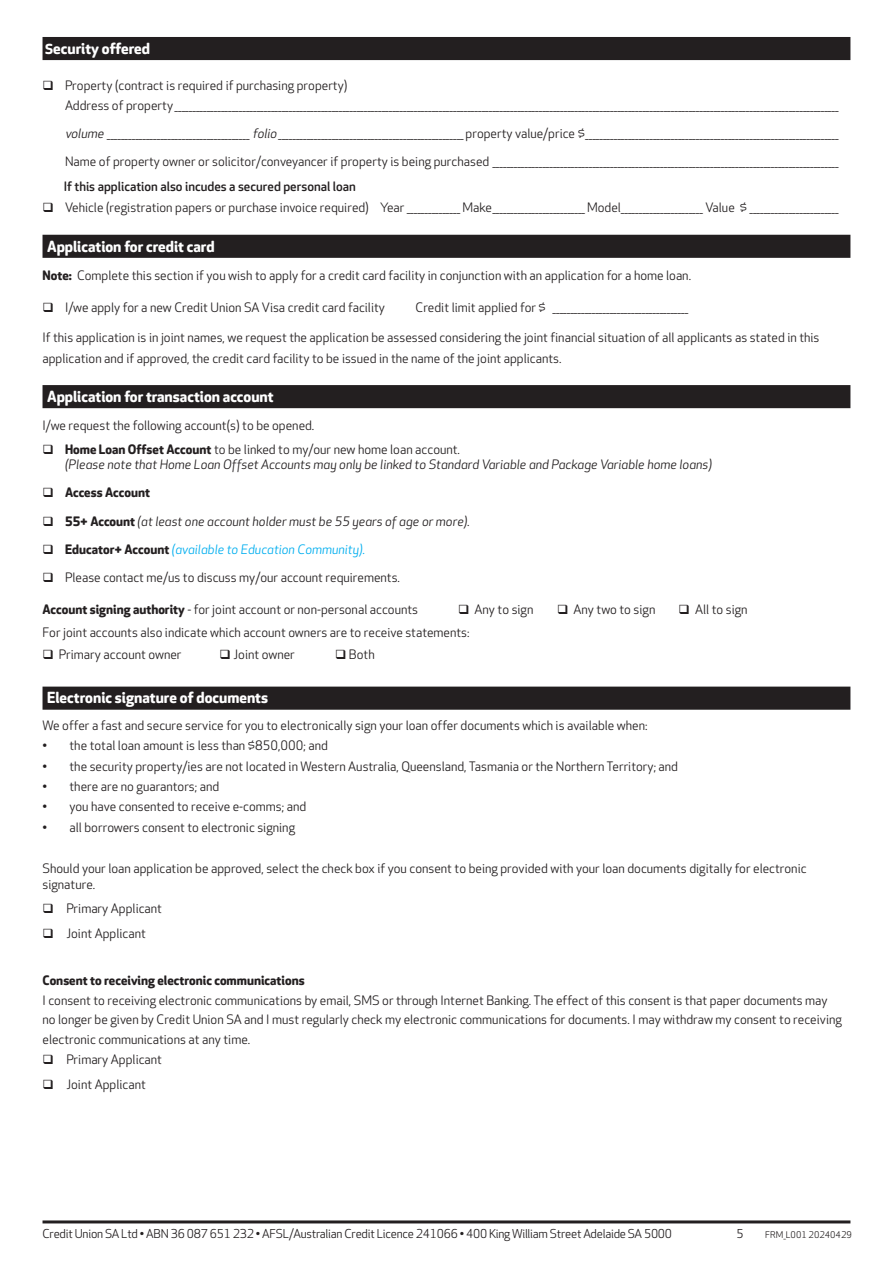
<style>
.page{position:relative;width:893px;height:1263px;background:#fff}
.page>*{position:absolute;margin:0;border:0;box-sizing:border-box;transform-origin:0 0}
.reversed_out_section_heads{font:700 15px "Apex Rounded";color:#fff}
.basic_change_of_name{font:12.75px/19.5px "Apex Rounded";color:#231f20}
.text{font:12.75px/21px "Apex Rounded";color:#231f20}
.basic_change_of_name-2{font:italic 12.75px/15.3px "Apex Rounded";color:#231f20}
.hanging_indent{font:italic 12.75px "Apex Rounded";color:#231f20}
.hanging_indent-2{font:12.75px "Apex Rounded";color:#231f20}
.hanging_indent-3{font:italic 12.75px "Apex Rounded";color:#00aeef}
.basic_change_of_name-3{font:500 12.75px "Apex Rounded";color:#231f20}
.hanging_indent-4{font:700 12.75px "Apex Rounded";color:#231f20}
.t1{font:12px "Apex Rounded";letter-spacing:-.02em;color:#231f20}
.t2{font:9px "Apex Rounded";color:#231f20}
.s1{font-size:13.5px}
.s2{font-style:italic}
.s3{font-weight:700}
.s4{font-weight:700;font-style:normal}
.s5{font-style:normal}
.s6{color:#231f20}
.s7{font-weight:700;font-style:normal;color:#231f20}
</style>
<div class="page">
<hr style="left:43px;top:1220px;width:807px;height:3px;background:#231f20">
<div style="left:43px;top:37px;width:807px;height:23px;background:#231f20"></div>
<div style="left:43px;top:235px;width:807px;height:23px;background:#231f20"></div>
<div style="left:43px;top:385px;width:807px;height:23px;background:#231f20"></div>
<div style="left:43px;top:687px;width:807px;height:23px;background:#231f20"></div>
<p class="reversed_out_section_heads" style="left:45px;top:39px;width:106px"><span class="s1">S</span>ecurity offered</p>
<p class="basic_change_of_name" style="left:43px;top:76px;width:306px">❑ Property (contract is required if purchasing property)</p>
<p class="basic_change_of_name" style="left:65px;top:96px;width:775px">Address of property__________________________________________________________________________________________________________________________________________________________________________________________</p>
<p class="basic_change_of_name" style="left:65px;top:124px;width:775px"><span class="s2">volume</span>________________________________________ <span class="s2">folio</span>____________________________________________________ property value/price $_______________________________________________________________________</p>
<p class="basic_change_of_name" style="left:65px;top:152px;width:775px">Name of property owner or solicitor/conveyancer if property is being purchased _________________________________________________________________________________________________</p>
<p class="basic_change_of_name-3" style="left:64px;top:179px;width:294px">If this application also incudes a secured personal loan</p>
<p class="basic_change_of_name" style="left:43px;top:198px;width:798px">❑ Vehicle (registration papers or purchase invoice required) Year _______________ Make__________________________ Model_______________________ Value $ _________________________</p>
<p class="reversed_out_section_heads" style="left:47px;top:237px;width:169px">Application for credit card</p>
<p class="basic_change_of_name" style="left:43px;top:266px;width:650px"><span class="s3">Note:</span> Complete this section if you wish to apply for a credit card facility in conjunction with an application for a home loan.</p>
<p class="basic_change_of_name" style="left:43px;top:298px;width:344px">❑ I/we apply for a new Credit Union SA Visa credit card facility</p>
<p class="basic_change_of_name" style="left:416px;top:298px;width:274px">Credit limit applied for $ ______________________________________</p>
<p class="text" style="left:43px;top:327px;width:778px">If this application is in joint names, we request the application be assessed considering the joint financial situation of all applicants as stated in this application and if approved, the credit card facility to be issued in the name of the joint applicants.</p>
<p class="reversed_out_section_heads" style="left:47px;top:388px;width:228px">Application for transaction account</p>
<p class="basic_change_of_name" style="left:43px;top:416px;width:273px">I/we request the following account(s) to be opened.</p>
<p class="basic_change_of_name-2" style="left:65px;top:442px;width:648px;text-indent:-23px">❑ <span class="s4">Home Loan Offset Account</span> <span class="s5">to be linked to my/our new home loan account.<br></span>(Please note that Home Loan Offset Accounts may only be linked to Standard Variable and Package Variable home loans)</p>
<p class="hanging_indent-4" style="left:43px;top:485px;width:109px">❑ Access Account</p>
<p class="hanging_indent" style="left:43px;top:514px;width:429px">❑ <span class="s4">55+ Account</span> (at least one account holder must be 55 years of age or more).</p>
<p class="hanging_indent-3" style="left:43px;top:542px;width:324px"><span class="s6">❑</span> <span class="s7">Educator+ Account</span> (available to Education Community).</p>
<p class="hanging_indent-2" style="left:43px;top:570px;width:359px">❑ Please contact me/us to discuss my/our account requirements.</p>
<p class="basic_change_of_name" style="left:43px;top:600px;width:377px"><span class="s3">Account signing authority</span> - for joint account or non-personal accounts</p>
<p class="basic_change_of_name" style="left:458px;top:600px;width:77px">❑ Any to sign</p>
<p class="basic_change_of_name" style="left:557px;top:600px;width:100px">❑ Any two to sign</p>
<p class="basic_change_of_name" style="left:679px;top:600px;width:71px">❑ All to sign</p>
<p class="basic_change_of_name" style="left:43px;top:623px;width:429px">For joint accounts also indicate which account owners are to receive statements:</p>
<p class="basic_change_of_name" style="left:43px;top:645px;width:140px">❑ Primary account owner</p>
<p class="basic_change_of_name" style="left:220px;top:645px;width:77px">❑ Joint owner</p>
<p class="basic_change_of_name" style="left:335px;top:645px;width:41px">❑ Both</p>
<p class="reversed_out_section_heads" style="left:47px;top:689px;width:223px">Electronic signature of documents</p>
<p class="basic_change_of_name" style="left:43px;top:716px;width:607px">We offer a fast and secure service for you to electronically sign your loan offer documents which is available when:</p>
<p class="basic_change_of_name" style="left:43px;top:736px;width:287px">• the total loan amount is less than $850,000; and</p>
<p class="basic_change_of_name" style="left:43px;top:757px;width:637px">• the security property/ies are not located in Western Australia, Queensland, Tasmania or the Northern Territory; and</p>
<p class="basic_change_of_name" style="left:43px;top:777px;width:178px">• there are no guarantors; and</p>
<p class="basic_change_of_name" style="left:43px;top:797px;width:265px">• you have consented to receive e-comms; and</p>
<p class="basic_change_of_name" style="left:43px;top:818px;width:254px">• all borrowers consent to electronic signing</p>
<p class="basic_change_of_name" style="left:43px;top:860px;width:766px;line-height:16.2px">Should your loan application be approved, select the check box if you consent to being provided with your loan documents digitally for electronic signature.</p>
<p class="basic_change_of_name" style="left:43px;top:899px;width:121px">❑ Primary Applicant</p>
<p class="basic_change_of_name" style="left:43px;top:924px;width:105px">❑ Joint Applicant</p>
<p class="basic_change_of_name" style="left:43px;top:971px;width:801px"><span class="s3">Consent to receiving electronic communications<br></span>I consent to receiving electronic communications by email, SMS or through Internet Banking. The effect of this consent is that paper documents may no longer be given by Credit Union SA and I must regularly check my electronic communications for documents. I may withdraw my consent to receiving electronic communications at any time.</p>
<p class="basic_change_of_name" style="left:43px;top:1050px;width:121px">❑ Primary Applicant</p>
<p class="basic_change_of_name" style="left:43px;top:1075px;width:105px">❑ Joint Applicant</p>
<p class="t1" style="left:43px;top:1227px;width:631px">Credit Union SA Ltd • ABN 36 087 651 232 • AFSL/Australian Credit Licence 241066 • 400 King William Street Adelaide SA 5000</p>
<p class="t1" style="left:736px;top:1227px;width:9px">5</p>
<p class="t2" style="left:765px;top:1230px;width:88px">FRM_L001 20240429</p>
</div>
